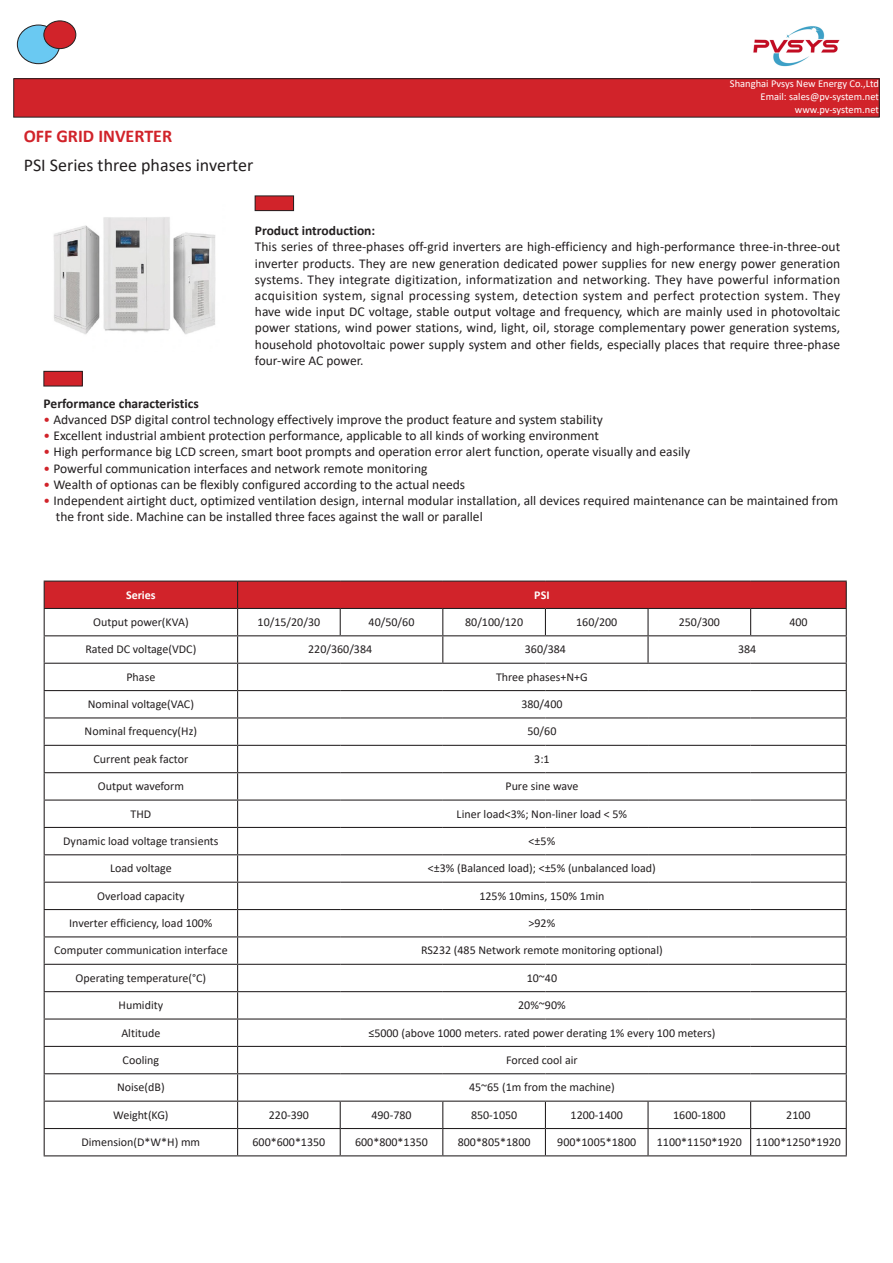
<style>
.page{position:relative;width:893px;height:1263px;background:#fff}
.page>*{position:absolute;margin:0;border:0;box-sizing:border-box;transform-origin:0 0}
.t1{font:18px "Calibri";color:#231f20}
.t2{font:700 18px "Calibri";color:#d1232a}
.t3{font:13.5px/16.2px "Calibri";color:#231f20;text-align:justify}
.t4{font:700 13.5px "Calibri";color:#231f20}
.t5{font:12px "Calibri";color:#231f20}
.t6{font:700 12px "Calibri";color:#fff}
.t7{font:10.5px/12.6px "Calibri";color:#fff;text-align:right}
.s1{color:#d1232a}
</style>
<div class="page">
<div style="left:17px;top:25px;width:43px;height:39px;background:#6ac9f2;border-radius:50%"></div>
<div style="left:17px;top:25px;width:43px;height:39px;border:1px solid #231f20;border-radius:50%"></div>
<div style="left:44px;top:21px;width:32px;height:28px;background:#d1232a;border-radius:50%"></div>
<div style="left:44px;top:21px;width:32px;height:28px;border:1px solid #231f20;border-radius:50%"></div>
<img style="left:753px;top:26px;width:87px;height:41px">
<div style="left:14px;top:79px;width:865px;height:38px;background:#d1232a"></div>
<div style="left:14px;top:78px;width:865px;height:39px;border:1px solid #231f20"></div>
<div style="left:255px;top:196px;width:39px;height:15px;background:#d1232a"></div>
<div style="left:255px;top:196px;width:39px;height:15px;border:1px solid #231f20"></div>
<div style="left:44px;top:371px;width:38px;height:15px;background:#d1232a"></div>
<div style="left:44px;top:371px;width:39px;height:15px;border:1px solid #231f20"></div>
<img style="left:53px;top:217px;width:163px;height:118px">
<svg style="left:44px;top:581px;width:803px;height:574px"></svg>
<hr style="left:44px;top:1155px;width:194px;height:1px;background:#231f20">
<hr style="left:238px;top:1155px;width:102px;height:1px;background:#231f20">
<hr style="left:340px;top:1155px;width:103px;height:1px;background:#231f20">
<hr style="left:443px;top:1155px;width:102px;height:1px;background:#231f20">
<hr style="left:545px;top:1155px;width:103px;height:1px;background:#231f20">
<hr style="left:648px;top:1155px;width:103px;height:1px;background:#231f20">
<hr style="left:751px;top:1155px;width:96px;height:1px;background:#231f20">
<h1 class="t2" style="left:24px;top:124px;width:150px">OFF GRID INVERTER</h1>
<h1 class="t1" style="left:24px;top:152px;width:231px">PSI Series three phases inverter</h1>
<p class="t7" style="left:730px;top:77px;width:151px">Shanghai Pvsys New Energy Co.,Ltd<br>Email: sales@pv-system.net www.pv-system.net</p>
<p class="t4" style="left:255px;top:221px;width:122px">Product introduction:</p>
<p class="t3" style="left:255px;top:238px;width:587px">This series of three-phases off-grid inverters are high-efficiency and high-performance three-in-three-out inverter products. They are new generation dedicated power supplies for new energy power generation systems. They integrate digitization, informatization and networking. They have powerful information acquisition system, signal processing system, detection system and perfect protection system. They have wide input DC voltage, stable output voltage and frequency, which are mainly used in photovoltaic power stations, wind power stations, wind, light, oil, storage complementary power generation systems, household photovoltaic power supply system and other fields, especially places that require three-phase four-wire AC power.</p>
<p class="t4" style="left:44px;top:394px;width:157px">Performance characteristics</p>
<p class="t3" style="left:44px;top:411px;width:561px"><span class="s1">•</span> Advanced DSP digital control technology effectively improve the product feature and system stability</p>
<p class="t3" style="left:44px;top:427px;width:557px"><span class="s1">•</span> Excellent industrial ambient protection performance, applicable to all kinds of working environment</p>
<p class="t3" style="left:44px;top:443px;width:648px"><span class="s1">•</span> High performance big LCD screen, smart boot prompts and operation error alert function, operate visually and easily</p>
<p class="t3" style="left:44px;top:460px;width:385px"><span class="s1">•</span> Powerful communication interfaces and network remote monitoring</p>
<p class="t3" style="left:44px;top:476px;width:423px"><span class="s1">•</span> Wealth of optionas can be flexibly configured according to the actual needs</p>
<p class="t3" style="left:56px;top:492px;width:784px;text-indent:-12px"><span class="s1">•</span> Independent airtight duct, optimized ventilation design, internal modular installation, all devices required maintenance can be maintained from the front side. Machine can be installed three faces against the wall or parallel</p>
<p class="t6" style="left:126px;top:586px;width:31px">Series</p>
<p class="t6" style="left:534px;top:586px;width:17px">PSI</p>
<p class="t5" style="left:93px;top:614px;width:97px">Output power(KVA)</p>
<p class="t5" style="left:258px;top:614px;width:64px">10/15/20/30</p>
<p class="t5" style="left:369px;top:614px;width:47px">40/50/60</p>
<p class="t5" style="left:465px;top:614px;width:59px">80/100/120</p>
<p class="t5" style="left:576px;top:614px;width:43px">160/200</p>
<p class="t5" style="left:679px;top:614px;width:43px">250/300</p>
<p class="t5" style="left:789px;top:614px;width:20px">400</p>
<p class="t5" style="left:85px;top:641px;width:112px">Rated DC voltage(VDC)</p>
<p class="t5" style="left:308px;top:641px;width:66px">220/360/384</p>
<p class="t5" style="left:525px;top:641px;width:43px">360/384</p>
<p class="t5" style="left:738px;top:641px;width:20px">384</p>
<p class="t5" style="left:126px;top:668px;width:30px">Phase</p>
<p class="t5" style="left:496px;top:668px;width:93px">Three phases+N+G</p>
<p class="t5" style="left:88px;top:696px;width:108px">Nominal voltage(VAC)</p>
<p class="t5" style="left:521px;top:696px;width:43px">380/400</p>
<p class="t5" style="left:85px;top:723px;width:114px">Nominal frequency(Hz)</p>
<p class="t5" style="left:527px;top:723px;width:30px">50/60</p>
<p class="t5" style="left:94px;top:750px;width:96px">Current peak factor</p>
<p class="t5" style="left:534px;top:750px;width:17px">3:1</p>
<p class="t5" style="left:98px;top:778px;width:88px">Output waveform</p>
<p class="t5" style="left:505px;top:778px;width:74px">Pure sine wave</p>
<p class="t5" style="left:131px;top:805px;width:22px">THD</p>
<p class="t5" style="left:457px;top:805px;width:172px">Liner load&lt;3%; Non-liner load &lt; 5%</p>
<p class="t5" style="left:63px;top:832px;width:157px">Dynamic load voltage transients</p>
<p class="t5" style="left:529px;top:832px;width:28px">&lt;±5%</p>
<p class="t5" style="left:110px;top:860px;width:63px">Load voltage</p>
<p class="t5" style="left:428px;top:860px;width:230px">&lt;±3% (Balanced load); &lt;±5% (unbalanced load)</p>
<p class="t5" style="left:97px;top:887px;width:89px">Overload capacity</p>
<p class="t5" style="left:479px;top:887px;width:127px">125% 10mins, 150% 1min</p>
<p class="t5" style="left:69px;top:915px;width:145px">Inverter efficiency, load 100%</p>
<p class="t5" style="left:529px;top:915px;width:28px">&gt;92%</p>
<p class="t5" style="left:54px;top:942px;width:175px">Computer communication interface</p>
<p class="t5" style="left:421px;top:942px;width:243px">RS232 (485 Network remote monitoring optional)</p>
<p class="t5" style="left:76px;top:969px;width:132px">Operating temperature(°C)</p>
<p class="t5" style="left:527px;top:969px;width:32px">10~40</p>
<p class="t5" style="left:119px;top:997px;width:46px">Humidity</p>
<p class="t5" style="left:518px;top:997px;width:49px">20%~90%</p>
<p class="t5" style="left:121px;top:1024px;width:41px">Altitude</p>
<p class="t5" style="left:368px;top:1024px;width:349px">≤5000 (above 1000 meters. rated power derating 1% every 100 meters)</p>
<p class="t5" style="left:123px;top:1051px;width:38px">Cooling</p>
<p class="t5" style="left:506px;top:1051px;width:73px">Forced cool air</p>
<p class="t5" style="left:117px;top:1079px;width:49px">Noise(dB)</p>
<p class="t5" style="left:469px;top:1079px;width:147px">45~65 (1m from the machine)</p>
<p class="t5" style="left:113px;top:1106px;width:57px">Weight(KG)</p>
<p class="t5" style="left:269px;top:1106px;width:42px">220-390</p>
<p class="t5" style="left:371px;top:1106px;width:42px">490-780</p>
<p class="t5" style="left:471px;top:1106px;width:48px">850-1050</p>
<p class="t5" style="left:571px;top:1106px;width:54px">1200-1400</p>
<p class="t5" style="left:673px;top:1106px;width:54px">1600-1800</p>
<p class="t5" style="left:786px;top:1106px;width:26px">2100</p>
<p class="t5" style="left:82px;top:1134px;width:120px">Dimension(D*W*H) mm</p>
<p class="t5" style="left:253px;top:1134px;width:74px">600*600*1350</p>
<p class="t5" style="left:355px;top:1134px;width:74px">600*800*1350</p>
<p class="t5" style="left:458px;top:1134px;width:74px">800*805*1800</p>
<p class="t5" style="left:557px;top:1134px;width:80px">900*1005*1800</p>
<p class="t5" style="left:657px;top:1134px;width:186px">1100*1150*1920 1100*1250*1920</p>
</div>
